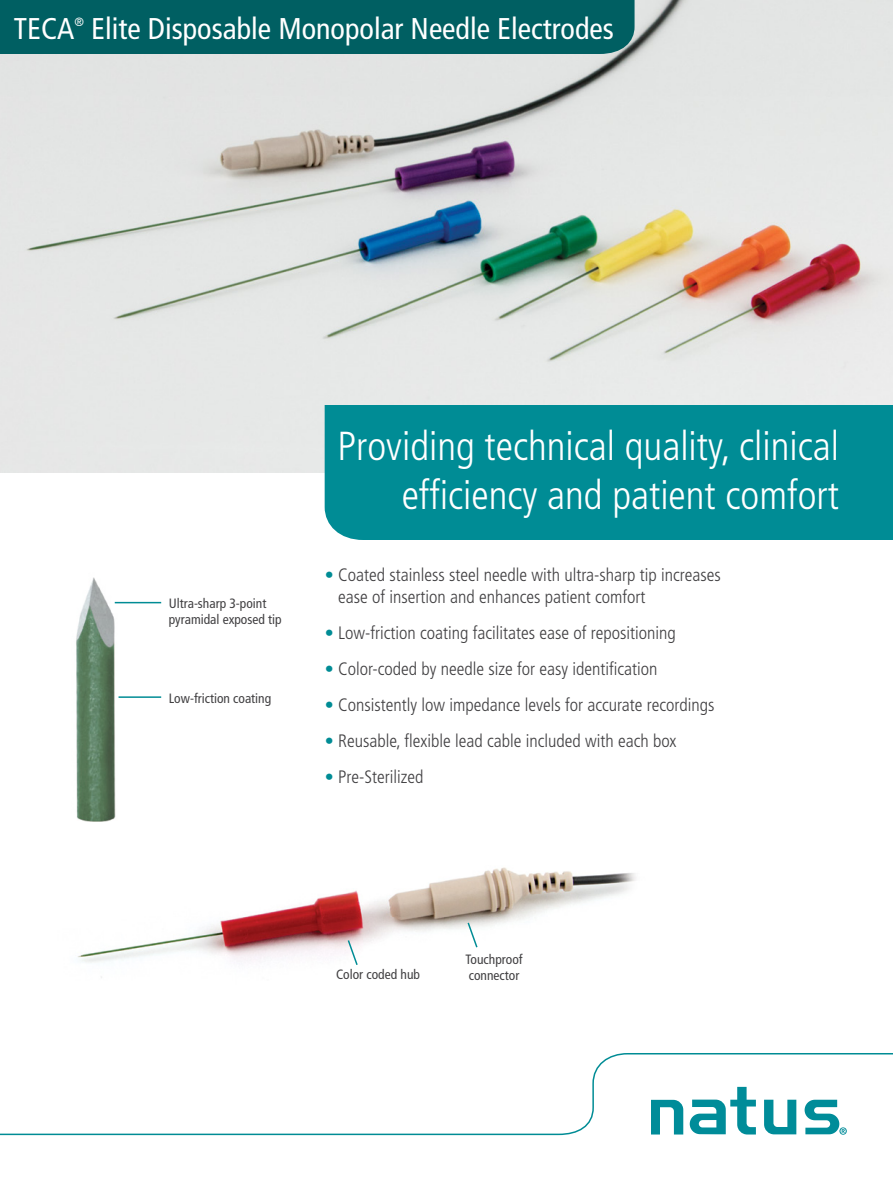
<style>
.page{position:relative;width:893px;height:1188px;background:#fff}
.page>*{position:absolute;margin:0;border:0;box-sizing:border-box;transform-origin:0 0}
.t1{font:300 condensed 40.5px/49.5px "Frutiger LT Std";color:#fff;text-align:right}
.t2{font:condensed 30px "Frutiger LT Std";color:#fff}
.t3{font:300 condensed 18px/22.5px "Frutiger LT Std";color:#414042}
.t4{font:condensed 13.5px/16.2px "Frutiger LT Std";color:#414042}
.t5{font:condensed 12px "Frutiger LT Std";color:#fff}
.s1{font-weight:400;font-stretch:normal;color:#008c95}
</style>
<div class="page">
<img style="left:0;top:0;width:893px;height:472px">
<div style="left:0;top:0;width:634px;height:54px;background:#005f62"></div>
<div style="left:325px;top:405px;width:568px;height:135px;background:#008c95"></div>
<svg style="left:0;top:1053px;width:893px;height:83px"></svg>
<img style="left:76px;top:577px;width:66px;height:245px">
<hr style="left:119px;top:696px;width:42px;height:2px;background:#008c95">
<hr style="left:115px;top:602px;width:46px;height:1px;background:#008c95">
<img style="left:78px;top:867px;width:558px;height:111px">
<svg style="left:346px;top:939px;width:13px;height:28px"></svg>
<svg style="left:466px;top:921px;width:13px;height:28px"></svg>
<h2 class="t2" style="left:14px;top:11px;width:62px">TECA</h2>
<p class="t5" style="left:74px;top:14px;width:11px">®</p>
<h2 class="t2" style="left:91px;top:11px;width:524px">Elite Disposable Monopolar Needle Electrodes</h2>
<p class="t4" style="left:169px;top:596px;width:114px">Ultra-sharp 3-point pyramidal exposed tip</p>
<p class="t4" style="left:169px;top:690px;width:104px">Low-friction coating</p>
<h1 class="t1" style="left:337px;top:421px;width:503px">Providing technical quality, clinical efficiency and patient comfort</h1>
<p class="t3" style="left:338px;top:563px;width:384px;text-indent:-14px"><span class="s1">•</span> Coated stainless steel needle with ultra-sharp tip increases ease of insertion and enhances patient comfort</p>
<p class="t3" style="left:325px;top:622px;width:353px"><span class="s1">•</span> Low-friction coating facilitates ease of repositioning</p>
<p class="t3" style="left:325px;top:658px;width:334px"><span class="s1">•</span> Color-coded by needle size for easy identification</p>
<p class="t3" style="left:325px;top:694px;width:391px"><span class="s1">•</span> Consistently low impedance levels for accurate recordings</p>
<p class="t3" style="left:325px;top:730px;width:353px"><span class="s1">•</span> Reusable, flexible lead cable included with each box</p>
<p class="t3" style="left:325px;top:766px;width:100px"><span class="s1">•</span> Pre-Sterilized</p>
<p class="t4" style="left:466px;top:951px;width:59px">Touchproof</p>
<p class="t4" style="left:336px;top:966px;width:85px">Color coded hub</p>
<p class="t4" style="left:469px;top:967px;width:52px">connector</p>
</div>
